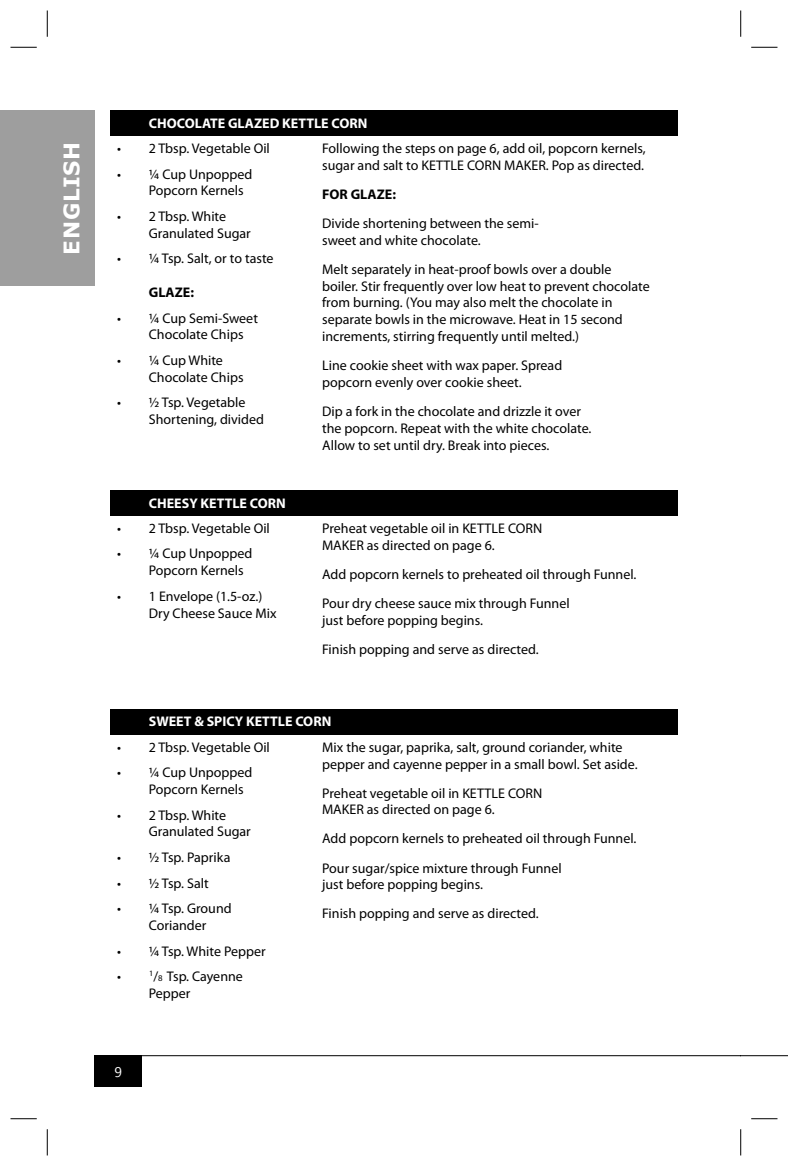
<style>
.page{position:relative;width:788px;height:1166px;background:#fff}
.page>*{position:absolute;margin:0;border:0;box-sizing:border-box;transform-origin:0 0}
.t1{font:700 21.35px "Verdana";letter-spacing:.03em;color:#fff}
.Bulleted_List{font:14px/16.8px "Myriad Pro";color:#000}
.t2{font:700 14px "Myriad Pro";color:#fff}
.Bulleted_List-2{font:700 14px "Myriad Pro";color:#000}
.t3{font:14px "Segoe UI";color:#fff}
.s1{font-size:8.75px}
</style>
<div class="page">
<div style="left:0;top:110px;width:94px;height:176px;background:#9e9e9e"></div>
<hr style="left:94px;top:1055px;width:646px;height:1px;background:#000">
<div style="left:94px;top:1055px;width:48px;height:32px;background:#000"></div>
<hr style="left:740px;top:1055px;width:48px;height:1px;background:#000">
<div style="left:110px;top:110px;width:567px;height:25px;background:#000"></div>
<div style="left:110px;top:490px;width:567px;height:25px;background:#000"></div>
<div style="left:110px;top:709px;width:567px;height:25px;background:#000"></div>
<svg style="left:10px;top:47px;width:27px;height:1px"></svg>
<svg style="left:751px;top:47px;width:26px;height:1px"></svg>
<svg style="left:10px;top:1118px;width:27px;height:1px"></svg>
<svg style="left:751px;top:1118px;width:26px;height:1px"></svg>
<svg style="left:47px;top:10px;width:1px;height:27px"></svg>
<svg style="left:47px;top:1129px;width:1px;height:26px"></svg>
<svg style="left:740px;top:10px;width:1px;height:27px"></svg>
<svg style="left:740px;top:1129px;width:1px;height:26px"></svg>
<h1 class="t1" style="left:57px;top:254px;width:114px;rotate:-90deg">ENGLISH</h1>
<p class="t2" style="left:149px;top:114px;width:220px">CHOCOLATE GLAZED KETTLE CORN</p>
<p class="Bulleted_List" style="left:117px;top:140px;width:154px">• 2 Tbsp. Vegetable Oil</p>
<p class="Bulleted_List" style="left:149px;top:165px;width:105px;text-indent:-32px">• ¼ Cup Unpopped<br>Popcorn Kernels</p>
<p class="Bulleted_List" style="left:149px;top:208px;width:103px;text-indent:-32px">• 2 Tbsp. White<br>Granulated Sugar</p>
<p class="Bulleted_List" style="left:117px;top:250px;width:158px">• ¼ Tsp. Salt, or to taste</p>
<p class="Bulleted_List-2" style="left:149px;top:283px;width:47px">GLAZE:</p>
<p class="Bulleted_List" style="left:149px;top:309px;width:111px;text-indent:-32px">• ¼ Cup Semi-Sweet<br>Chocolate Chips</p>
<p class="Bulleted_List" style="left:149px;top:351px;width:96px;text-indent:-32px">• ¼ Cup White<br>Chocolate Chips</p>
<p class="Bulleted_List" style="left:149px;top:394px;width:117px;text-indent:-32px">• ½ Tsp. Vegetable<br>Shortening, divided</p>
<p class="Bulleted_List" style="left:322px;top:140px;width:325px">Following the steps on page 6, add oil, popcorn kernels, sugar and salt to KETTLE CORN MAKER. Pop as directed.</p>
<p class="Bulleted_List-2" style="left:322px;top:185px;width:75px">FOR GLAZE:</p>
<p class="Bulleted_List" style="left:322px;top:215px;width:218px">Divide shortening between the semi&shy;sweet and white chocolate.</p>
<p class="Bulleted_List" style="left:322px;top:260px;width:329px">Melt separately in heat-proof bowls over a double boiler. Stir frequently over low heat to prevent chocolate from burning. (You may also melt the chocolate in separate bowls in the microwave. Heat in 15 second increments, stirring frequently until melted.)</p>
<p class="Bulleted_List" style="left:322px;top:357px;width:241px">Line cookie sheet with wax paper. Spread popcorn evenly over cookie sheet.</p>
<p class="Bulleted_List" style="left:322px;top:403px;width:271px">Dip a fork in the chocolate and drizzle it over the popcorn. Repeat with the white chocolate.<br>Allow to set until dry. Break into pieces.</p>
<p class="t2" style="left:149px;top:494px;width:138px">CHEESY KETTLE CORN</p>
<p class="Bulleted_List" style="left:117px;top:519px;width:154px">• 2 Tbsp. Vegetable Oil</p>
<p class="Bulleted_List" style="left:149px;top:545px;width:105px;text-indent:-32px">• ¼ Cup Unpopped<br>Popcorn Kernels</p>
<p class="Bulleted_List" style="left:149px;top:587px;width:129px;text-indent:-32px">• 1 Envelope (1.5-oz.)<br>Dry Cheese Sauce Mix</p>
<p class="Bulleted_List" style="left:322px;top:519px;width:221px">Preheat vegetable oil in KETTLE CORN<br>MAKER as directed on page 6.</p>
<p class="Bulleted_List" style="left:322px;top:565px;width:316px">Add popcorn kernels to preheated oil through Funnel.</p>
<p class="Bulleted_List" style="left:322px;top:594px;width:249px">Pour dry cheese sauce mix through Funnel just before popping begins.</p>
<p class="Bulleted_List" style="left:322px;top:640px;width:218px">Finish popping and serve as directed.</p>
<p class="t2" style="left:149px;top:712px;width:184px">SWEET &amp; SPICY KETTLE CORN</p>
<p class="Bulleted_List" style="left:117px;top:738px;width:154px">• 2 Tbsp. Vegetable Oil</p>
<p class="Bulleted_List" style="left:149px;top:764px;width:105px;text-indent:-32px">• ¼ Cup Unpopped<br>Popcorn Kernels</p>
<p class="Bulleted_List" style="left:149px;top:806px;width:103px;text-indent:-32px">• 2 Tbsp. White<br>Granulated Sugar</p>
<p class="Bulleted_List" style="left:117px;top:848px;width:115px">• ½ Tsp. Paprika</p>
<p class="Bulleted_List" style="left:117px;top:874px;width:93px">• ½ Tsp. Salt</p>
<p class="Bulleted_List" style="left:117px;top:899px;width:116px;text-align:center">• ¼ Tsp. Ground<br>Coriander</p>
<p class="Bulleted_List" style="left:117px;top:942px;width:150px">• ¼ Tsp. White Pepper</p>
<p class="Bulleted_List" style="left:149px;top:967px;width:95px;text-indent:-32px">• <sup>1</sup>/<span class="s1">8</span> Tsp. Cayenne<br>Pepper</p>
<p class="Bulleted_List" style="left:322px;top:738px;width:317px">Mix the sugar, paprika, salt, ground coriander, white pepper and cayenne pepper in a small bowl. Set aside.</p>
<p class="Bulleted_List" style="left:322px;top:784px;width:221px">Preheat vegetable oil in KETTLE CORN<br>MAKER as directed on page 6.</p>
<p class="Bulleted_List" style="left:322px;top:830px;width:316px">Add popcorn kernels to preheated oil through Funnel.</p>
<p class="Bulleted_List" style="left:322px;top:859px;width:241px">Pour sugar/spice mixture through Funnel just before popping begins.</p>
<p class="Bulleted_List" style="left:322px;top:905px;width:218px">Finish popping and serve as directed.</p>
<p class="t3" style="left:114px;top:1061px;width:9px">9</p>
</div>
